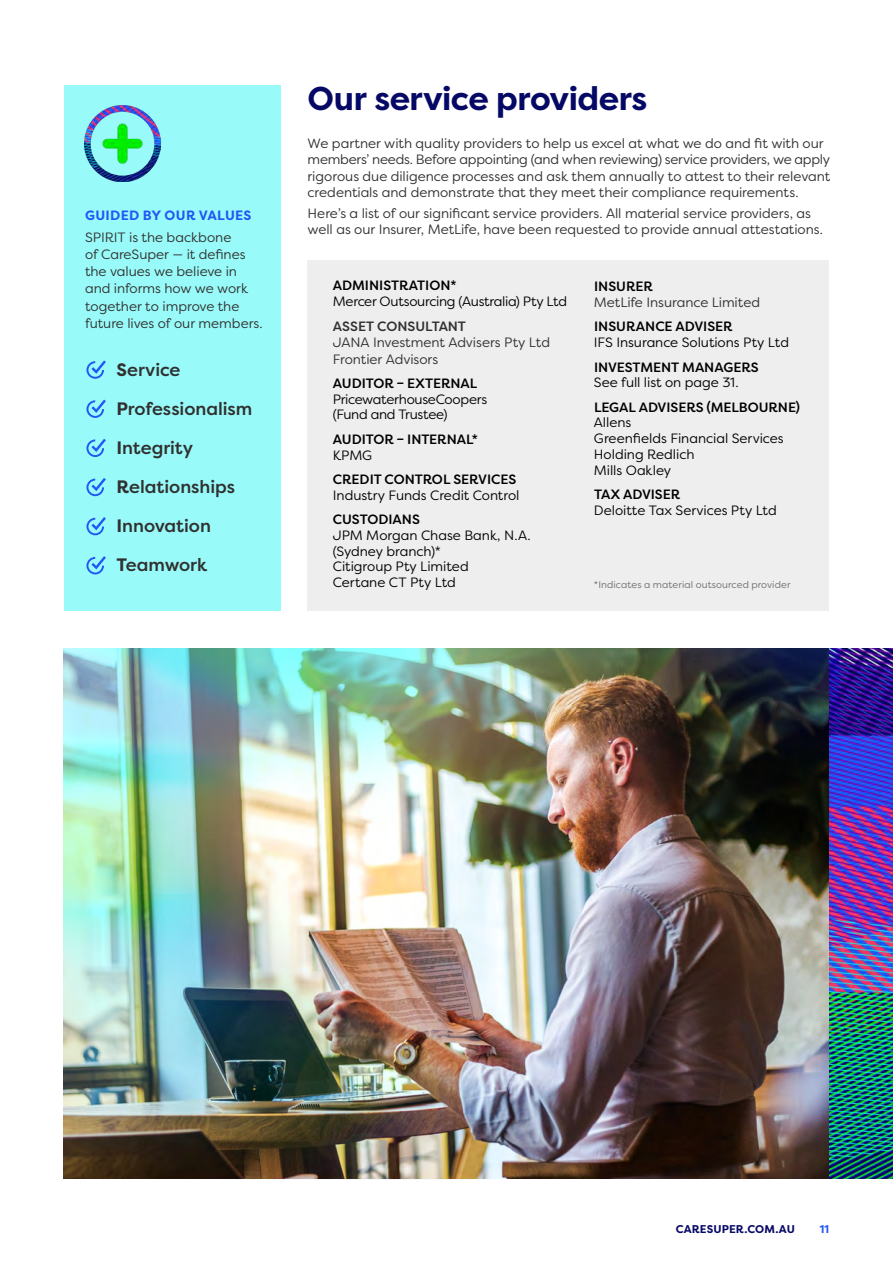
<style>
.page{position:relative;width:893px;height:1263px;background:#fff}
.page>*{position:absolute;margin:0;border:0;box-sizing:border-box;transform-origin:0 0}
.t1{font:700 33px "Filson Pro";letter-spacing:-.015em;color:#060866}
.t2{font:500 18px/39.2px "Filson Pro";color:#303030}
.t3{font:13.5px/17.2px "Filson Pro";letter-spacing:-.005em;color:#303030}
.t4{font:13.5px/15.8px "Filson Pro";letter-spacing:-.005em;color:#000}
.t5{font:500 13.5px "Filson Pro";color:#000}
.t6{font:700 13.5px "Filson Pro";letter-spacing:.025em;color:#2158f5}
.t7{font:500 13.5px "Filson Pro";color:#303030}
.t8{font:700 11.25px "Filson Pro";letter-spacing:.01em;color:#060866}
.t9{font:700 11.25px "Filson Pro";color:#2158f5}
.t10{font:9.75px "Filson Pro";letter-spacing:.005em;color:#6d6e71}
.s1{font-weight:700}
</style>
<div class="page">
<img style="left:840px;top:649px;width:53px;height:529px">
<div style="left:64px;top:85px;width:217px;height:526px;background:#99fbf9"></div>
<div style="left:307px;top:260px;width:522px;height:351px;background:#eee"></div>
<svg style="left:86px;top:360px;width:20px;height:19px"></svg>
<svg style="left:86px;top:400px;width:20px;height:18px"></svg>
<svg style="left:86px;top:439px;width:20px;height:18px"></svg>
<svg style="left:86px;top:478px;width:20px;height:18px"></svg>
<svg style="left:86px;top:517px;width:20px;height:18px"></svg>
<svg style="left:86px;top:556px;width:20px;height:18px"></svg>
<img style="left:84px;top:105px;width:77px;height:77px">
<img style="left:64px;top:649px;width:776px;height:530px">
<p class="t6" style="left:85px;top:207px;width:168px">GUIDED BY OUR VALUES</p>
<p class="t3" style="left:85px;top:228px;width:179px">SPIRIT is the backbone<br>of CareSuper — it defines the values we believe in and informs how we work together to improve the future lives of our members.</p>
<h2 class="t2" style="left:116px;top:349px;width:137px"><span class="s1">S</span>ervice<br><span class="s1">P</span>rofessionalism<br><span class="s1">I</span>ntegrity<br><span class="s1">R</span>elationships<br><span class="s1">I</span>nnovation<br><span class="s1">T</span>eamwork</h2>
<h1 class="t1" style="left:308px;top:77px;width:341px">Our service providers</h1>
<p class="t3" style="left:308px;top:134px;width:524px;line-height:16.5px">We partner with quality providers to help us excel at what we do and fit with our members’ needs. Before appointing (and when reviewing) service providers, we apply rigorous due diligence processes and ask them annually to attest to their relevant credentials and demonstrate that they meet their compliance requirements.</p>
<p class="t3" style="left:308px;top:204px;width:517px;line-height:16.5px">Here’s a list of our significant service providers. All material service providers, as well as our Insurer, MetLife, have been requested to provide annual attestations.</p>
<p class="t5" style="left:333px;top:276px;width:125px">ADMINISTRATION*</p>
<p class="t4" style="left:333px;top:293px;width:236px">Mercer Outsourcing (Australia) Pty Ltd</p>
<p class="t7" style="left:333px;top:316px;width:135px">ASSET CONSULTANT</p>
<p class="t3" style="left:333px;top:334px;width:219px;line-height:16.5px">JANA Investment Advisers Pty Ltd<br>Frontier Advisors</p>
<p class="t5" style="left:333px;top:374px;width:146px">AUDITOR – EXTERNAL</p>
<p class="t4" style="left:333px;top:391px;width:156px">PricewaterhouseCoopers (Fund and Trustee)</p>
<p class="t5" style="left:333px;top:430px;width:146px">AUDITOR – INTERNAL*</p>
<p class="t4" style="left:333px;top:447px;width:41px">KPMG</p>
<p class="t5" style="left:333px;top:470px;width:185px">CREDIT CONTROL SERVICES</p>
<p class="t4" style="left:333px;top:487px;width:188px">Industry Funds Credit Control</p>
<p class="t5" style="left:333px;top:510px;width:88px">CUSTODIANS</p>
<p class="t4" style="left:333px;top:527px;width:199px">JPM Morgan Chase Bank, N.A. (Sydney branch)*<br>Citigroup Pty Limited<br>Certane CT Pty Ltd</p>
<p class="t5" style="left:594px;top:276px;width:60px">INSURER</p>
<p class="t3" style="left:594px;top:293px;width:168px">MetLife Insurance Limited</p>
<p class="t5" style="left:594px;top:317px;width:140px">INSURANCE ADVISER</p>
<p class="t4" style="left:594px;top:334px;width:197px">IFS Insurance Solutions Pty Ltd</p>
<p class="t5" style="left:594px;top:357px;width:166px">INVESTMENT MANAGERS</p>
<p class="t4" style="left:594px;top:374px;width:146px">See full list on page 31.</p>
<p class="t5" style="left:594px;top:398px;width:208px">LEGAL ADVISERS (MELBOURNE)</p>
<p class="t4" style="left:594px;top:414px;width:191px">Allens<br>Greenfields Financial Services<br>Holding Redlich<br>Mills Oakley</p>
<p class="t5" style="left:594px;top:485px;width:88px">TAX ADVISER</p>
<p class="t4" style="left:594px;top:502px;width:184px">Deloitte Tax Services Pty Ltd</p>
<p class="t10" style="left:594px;top:578px;width:198px">*Indicates a material outsourced provider</p>
<p class="t8" style="left:676px;top:1221px;width:121px">CARESUPER.COM.AU</p>
<p class="t9" style="left:820px;top:1221px;width:11px">11</p>
</div>
